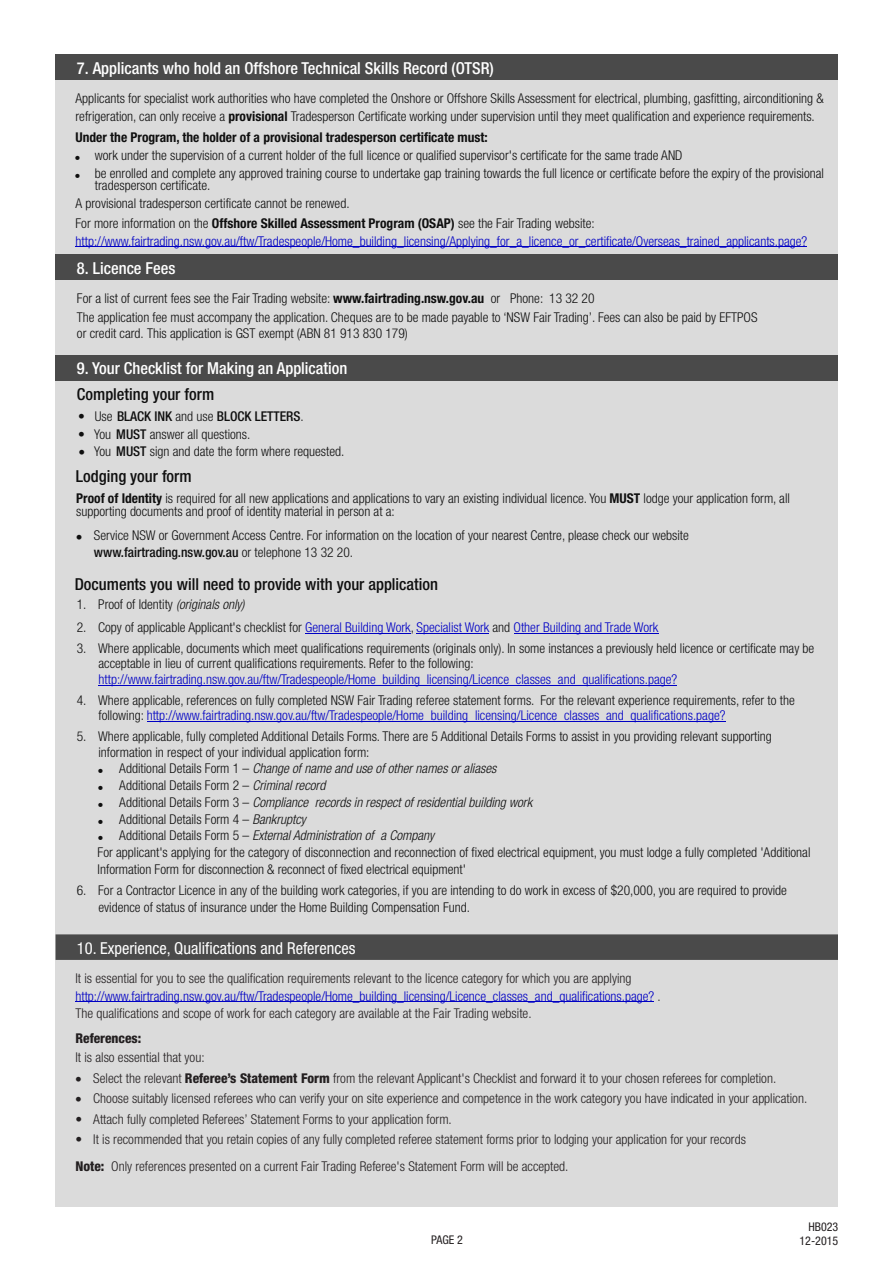
<style>
.page{position:relative;width:893px;height:1263px;background:#fff}
.page>*{position:absolute;margin:0;border:0;box-sizing:border-box;transform-origin:0 0}
.t1{font:500 condensed 16.5px "Helvetica Neue LT Std";color:#fff}
.t2{font:500 condensed 16.5px "Helvetica Neue LT Std";color:#0f0f0f}
.t3{font:condensed 16.5px "Helvetica Neue LT Std";color:#fff}
.t4{font:300 condensed 13.5px/15.1px "Helvetica Neue LT Std";color:#0f0f0f}
.t5{font:300 condensed 13.5px/20.5px "Helvetica Neue LT Std";color:#231f20}
.t6{font:300 condensed 13.5px/17.5px "Helvetica Neue LT Std";color:#0000c4}
.t7{font:italic 300 condensed 13.5px "Helvetica Neue LT Std";color:#0f0f0f}
.t8{font:700 condensed 13.5px "Helvetica Neue LT Std";color:#0f0f0f}
.t9{font:800 condensed 13.5px/20.4px "Helvetica Neue LT Std";color:#231f20}
.t10{font:800 condensed 13.5px "Helvetica Neue LT Std";color:#0f0f0f}
.t11{font:condensed 12px/13.8px "Helvetica Neue LT Std";color:#231f20;text-align:right}
.s1{font-weight:700}
.s2{color:#0f0f0f}
.s3{font-weight:700;color:#0f0f0f}
.s4{font-weight:500}
.s5{font-style:italic}
.s6{color:#0000c4}
.s7{font-style:normal}
.s8{font-weight:800}
</style>
<div class="page">
<div style="left:56px;top:55px;width:782px;height:1152px;background:#dbdbdb"></div>
<div style="left:56px;top:55px;width:782px;height:25px;background:#4a4a4a"></div>
<div style="left:56px;top:254px;width:782px;height:26px;background:#4a4a4a"></div>
<div style="left:56px;top:355px;width:782px;height:25px;background:#4a4a4a"></div>
<hr style="left:76px;top:246px;width:731px;height:1px;background:#0000c4">
<hr style="left:305px;top:633px;width:106px;height:1px;background:#0000c4">
<hr style="left:417px;top:633px;width:72px;height:1px;background:#0000c4">
<hr style="left:514px;top:633px;width:144px;height:1px;background:#0000c4">
<hr style="left:98px;top:685px;width:579px;height:1px;background:#0000c4">
<hr style="left:147px;top:721px;width:579px;height:1px;background:#0000c4">
<svg style="left:56px;top:934px;width:782px;height:26px;background:#4c4c4c"></svg>
<hr style="left:75px;top:1001px;width:579px;height:1px;background:#0000c4">
<p class="t1" style="left:77px;top:62px;width:418px">7. Applicants who hold an Offshore Technical Skills Record (OTSR)</p>
<p class="t4" style="left:76px;top:92px;width:750px;line-height:17.9px">Applicants for specialist work authorities who have completed the Onshore or Offshore Skills Assessment for electrical, plumbing, gasfitting, airconditioning &amp; refrigeration, can only receive a <span class="s1">provisional</span> Tradesperson Certificate working under supervision until they meet qualification and experience requirements.</p>
<p class="t8" style="left:76px;top:133px;width:414px">Under the Program, the holder of a provisional tradesperson certificate must:</p>
<p class="t4" style="left:95px;top:148px;width:731px;line-height:17.9px">work under the supervision of a current holder of the full licence or qualified supervisor's certificate for the same trade AND<br>be enrolled and complete any approved training course to undertake gap training towards the full licence or certificate before the expiry of the provisional</p>
<p class="t4" style="left:76px;top:179px;width:276px;line-height:17.2px;text-indent:19px">tradesperson certificate.<br>A provisional tradesperson certificate cannot be renewed.</p>
<p class="t6" style="left:76px;top:217px;width:733px"><span class="s2">For more information on the</span> <span class="s3">Offshore Skilled Assessment Program (OSAP)</span> <span class="s2">see the Fair Trading website: </span>http://www.fairtrading.nsw.gov.au/ftw/Tradespeople/Home_building_licensing/Applying_for_a_licence_or_certificate/Overseas_trained_applicants.page?</p>
<p class="t1" style="left:77px;top:262px;width:100px">8. Licence Fees</p>
<p class="t4" style="left:77px;top:291px;width:682px;line-height:18.1px">For a list of current fees see the Fair Trading website: <span class="s1">www.fairtrading.nsw.gov.au</span> or Phone: 13 32 20<br>The application fee must accompany the application. Cheques are to be made payable to ‘NSW Fair Trading’. Fees can also be paid by EFTPOS</p>
<p class="t4" style="left:77px;top:327px;width:332px">or credit card. This application is GST exempt (ABN 81 913 830 179)</p>
<p class="t1" style="left:77px;top:362px;width:272px">9. Your Checklist for Making an Application</p>
<p class="t2" style="left:77px;top:388px;width:139px">Completing your form</p>
<p class="t4" style="left:94px;top:410px;width:252px;line-height:17.4px">Use <span class="s4">BLACK INK</span> and use <span class="s4">BLOCK LETTERS</span>.<br>You <span class="s4">MUST</span> answer all questions.<br>You <span class="s4">MUST</span> sign and date the form where requested.</p>
<p class="t2" style="left:76px;top:471px;width:117px">Lodging your form</p>
<p class="t4" style="left:76px;top:494px;width:715px;line-height:12.6px"><span class="s1">Proof of Identity</span> is required for all new applications and applications to vary an existing individual licence. You <span class="s1">MUST</span> lodge your application form, all supporting documents and proof of identity material in person at a:</p>
<p class="t4" style="left:94px;top:529px;width:596px;line-height:16.6px">Service NSW or Government Access Centre. For information on the location of your nearest Centre, please check our website <span class="s4">www.fairtrading.nsw.gov.au</span> or telephone 13 32 20.</p>
<p class="t2" style="left:75px;top:578px;width:365px">Documents you will need to provide with your application</p>
<p class="t10" style="left:78px;top:412px;width:8px">•</p>
<p class="t10" style="left:78px;top:447px;width:8px">•</p>
<p class="t10" style="left:78px;top:429px;width:8px">•</p>
<p class="t10" style="left:76px;top:532px;width:8px">•</p>
<p class="t4" style="left:77px;top:599px;width:169px">1. Proof of Identity <span class="s5">(originals only)</span></p>
<p class="t6" style="left:77px;top:620px;width:583px"><span class="s2">2. Copy of applicable Applicant's checklist for</span> General Building Work<span class="s2">,</span> Specialist Work <span class="s2">and</span> Other Building and Trade Work</p>
<p class="t4" style="left:98px;top:643px;width:717px;text-indent:-22px">3. Where applicable, documents which meet qualifications requirements (originals only). In some instances a previously held licence or certificate may be acceptable in lieu of current qualifications requirements. Refer to the following:</p>
<p class="t6" style="left:98px;top:672px;width:580px">http://www.fairtrading.nsw.gov.au/ftw/Tradespeople/Home_building_licensing/Licence_classes_and_qualifications.page?</p>
<p class="t4" style="left:98px;top:694px;width:698px;text-indent:-22px">4. Where applicable, references on fully completed NSW Fair Trading referee statement forms. For the relevant experience requirements, refer to the following: <span class="s6">http://www.fairtrading.nsw.gov.au/ftw/Tradespeople/Home_building_licensing/Licence_classes_and_qualifications.page?</span></p>
<p class="t4" style="left:98px;top:731px;width:675px;text-indent:-22px">5. Where applicable, fully completed Additional Details Forms. There are 5 Additional Details Forms to assist in you providing relevant supporting information in respect of your individual application form:</p>
<p class="t7" style="left:119px;top:764px;width:379px"><span class="s7">Additional Details Form 1 –</span> Change of name and use of other names or aliases</p>
<p class="t4" style="left:119px;top:780px;width:208px">Additional Details Form 2 – <span class="s5">Criminal record</span></p>
<p class="t7" style="left:119px;top:797px;width:414px"><span class="s7">Additional Details Form 3 –</span> Compliance records in respect of residential building work</p>
<p class="t4" style="left:119px;top:813px;width:188px">Additional Details Form 4 – <span class="s5">Bankruptcy</span></p>
<p class="t7" style="left:119px;top:831px;width:316px"><span class="s7">Additional Details Form 5 –</span> External Administration of a Company</p>
<p class="t4" style="left:98px;top:847px;width:714px">For applicant's applying for the category of disconnection and reconnection of fixed electrical equipment, you must lodge a fully completed 'Additional</p>
<p class="t4" style="left:98px;top:863px;width:370px">Information Form for disconnection &amp; reconnect of fixed electrical equipment'</p>
<p class="t4" style="left:98px;top:884px;width:690px;line-height:16.8px;text-indent:-22px">6. For a Contractor Licence in any of the building work categories, if you are intending to do work in excess of $20,000, you are required to provide evidence of status of insurance under the Home Building Compensation Fund.</p>
<p class="t3" style="left:77px;top:942px;width:280px">10. Experience, Qualifications and References</p>
<p class="t5" style="left:75px;top:972px;width:587px;line-height:17.5px">It is essential for you to see the qualification requirements relevant to the licence category for which you are applying <span class="s6">http://www.fairtrading.nsw.gov.au/ftw/Tradespeople/Home_building_licensing/Licence_classes_and_qualifications.page?</span> .<br>The qualifications and scope of work for each category are available at the Fair Trading website.</p>
<p class="t9" style="left:75px;top:1030px;width:67px">References:</p>
<p class="t5" style="left:93px;top:1049px;width:715px;text-indent:-18px">It is also essential that you:<br>Select the relevant <span class="s8">Referee’s Statement Form</span> from the relevant Applicant's Checklist and forward it to your chosen referees for completion.<br>Choose suitably licensed referees who can verify your on site experience and competence in the work category you have indicated in your application.<br>Attach fully completed Referees’ Statement Forms to your application form.<br>It is recommended that you retain copies of any fully completed referee statement forms prior to lodging your application for your records</p>
<p class="t5" style="left:75px;top:1157px;width:494px"><span class="s8">Note:</span> Only references presented on a current Fair Trading Referee's Statement Form will be accepted.</p>
<p class="t9" style="left:75px;top:1070px;width:8px">•</p>
<p class="t9" style="left:75px;top:1110px;width:8px">• •</p>
<p class="t9" style="left:75px;top:1090px;width:8px">•</p>
<p class="t11" style="left:431px;top:1234px;width:33px">PAGE 2</p>
<p class="t11" style="left:799px;top:1221px;width:40px">HB023<br>12-2015</p>
</div>
